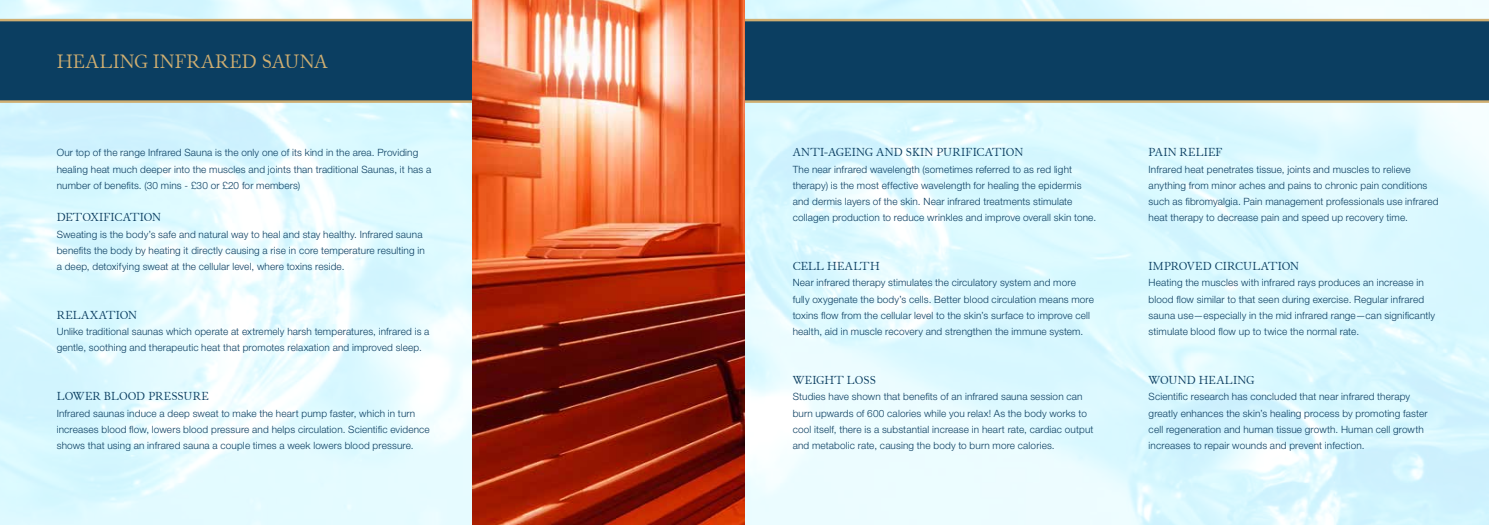
<style>
.page{position:relative;width:1489px;height:525px;background:#fff}
.page>*{position:absolute;margin:0;border:0;box-sizing:border-box;transform-origin:0 0}
.t1{font:18.75px "Junius Small Caps";letter-spacing:.015em;color:#cfae71}
.t2{font:11.25px "Junius Small Caps";letter-spacing:.015em;color:#0b3e61}
.t3{font:300 10px/16.2px "Helvetica Neue LT Pro";letter-spacing:.015em;color:#0b3e61}
</style>
<div class="page">
<img style="left:0;top:0;width:1488px;height:524px">
<svg style="left:0;top:19px;width:1488px;height:84px;background:#164462"></svg>
<img style="left:472px;top:0;width:272px;height:524px">
<h1 class="t1" style="left:57px;top:50px;width:273px">HEALING INFRARED SAUNA</h1>
<p class="t3" style="left:57px;top:144px;width:376px">Our top of the range Infrared Sauna is the only one of its kind in the area. Providing healing heat much deeper into the muscles and joints than traditional Saunas, it has a number of benefits. (30 mins - £30 or £20 for members)</p>
<p class="t2" style="left:57px;top:210px;width:106px">DETOXIFICATION</p>
<p class="t3" style="left:57px;top:225px;width:369px">Sweating is the body’s safe and natural way to heal and stay healthy. Infrared sauna benefits the body by heating it directly causing a rise in core temperature resulting in a deep, detoxifying sweat at the cellular level, where toxins reside.</p>
<p class="t2" style="left:57px;top:308px;width:82px">RELAXATION</p>
<p class="t3" style="left:57px;top:323px;width:374px">Unlike traditional saunas which operate at extremely harsh temperatures, infrared is a gentle, soothing and therapeutic heat that promotes relaxation and improved sleep.</p>
<p class="t2" style="left:57px;top:389px;width:154px">LOWER BLOOD PRESSURE</p>
<p class="t3" style="left:57px;top:404px;width:374px">Infrared saunas induce a deep sweat to make the heart pump faster, which in turn increases blood flow, lowers blood pressure and helps circulation. Scientific evidence shows that using an infrared sauna a couple times a week lowers blood pressure.</p>
<p class="t2" style="left:792px;top:145px;width:232px">ANTI-AGEING AND SKIN PURIFICATION</p>
<p class="t3" style="left:792px;top:160px;width:305px">The near infrared wavelength (sometimes referred to as red light therapy) is the most effective wavelength for healing the epidermis and dermis layers of the skin. Near infrared treatments stimulate collagen production to reduce wrinkles and improve overall skin tone.</p>
<p class="t2" style="left:792px;top:259px;width:88px">CELL HEALTH</p>
<p class="t3" style="left:792px;top:274px;width:303px">Near infrared therapy stimulates the circulatory system and more fully oxygenate the body’s cells. Better blood circulation means more toxins flow from the cellular level to the skin’s surface to improve cell health, aid in muscle recovery and strengthen the immune system.</p>
<p class="t2" style="left:792px;top:373px;width:85px">WEIGHT LOSS</p>
<p class="t3" style="left:792px;top:388px;width:302px">Studies have shown that benefits of an infrared sauna session can burn upwards of 600 calories while you relax! As the body works to cool itself, there is a substantial increase in heart rate, cardiac output and metabolic rate, causing the body to burn more calories.</p>
<p class="t2" style="left:1148px;top:145px;width:75px">PAIN RELIEF</p>
<p class="t3" style="left:1148px;top:160px;width:291px">Infrared heat penetrates tissue, joints and muscles to relieve anything from minor aches and pains to chronic pain conditions such as fibromyalgia. Pain management professionals use infrared heat therapy to decrease pain and speed up recovery time.</p>
<p class="t2" style="left:1148px;top:259px;width:152px">IMPROVED CIRCULATION</p>
<p class="t3" style="left:1148px;top:274px;width:288px">Heating the muscles with infrared rays produces an increase in blood flow similar to that seen during exercise. Regular infrared sauna use—especially in the mid infrared range—can significantly stimulate blood flow up to twice the normal rate.</p>
<p class="t2" style="left:1148px;top:373px;width:107px">WOUND HEALING</p>
<p class="t3" style="left:1148px;top:388px;width:280px">Scientific research has concluded that near infrared therapy greatly enhances the skin’s healing process by promoting faster cell regeneration and human tissue growth. Human cell growth increases to repair wounds and prevent infection.</p>
</div>
